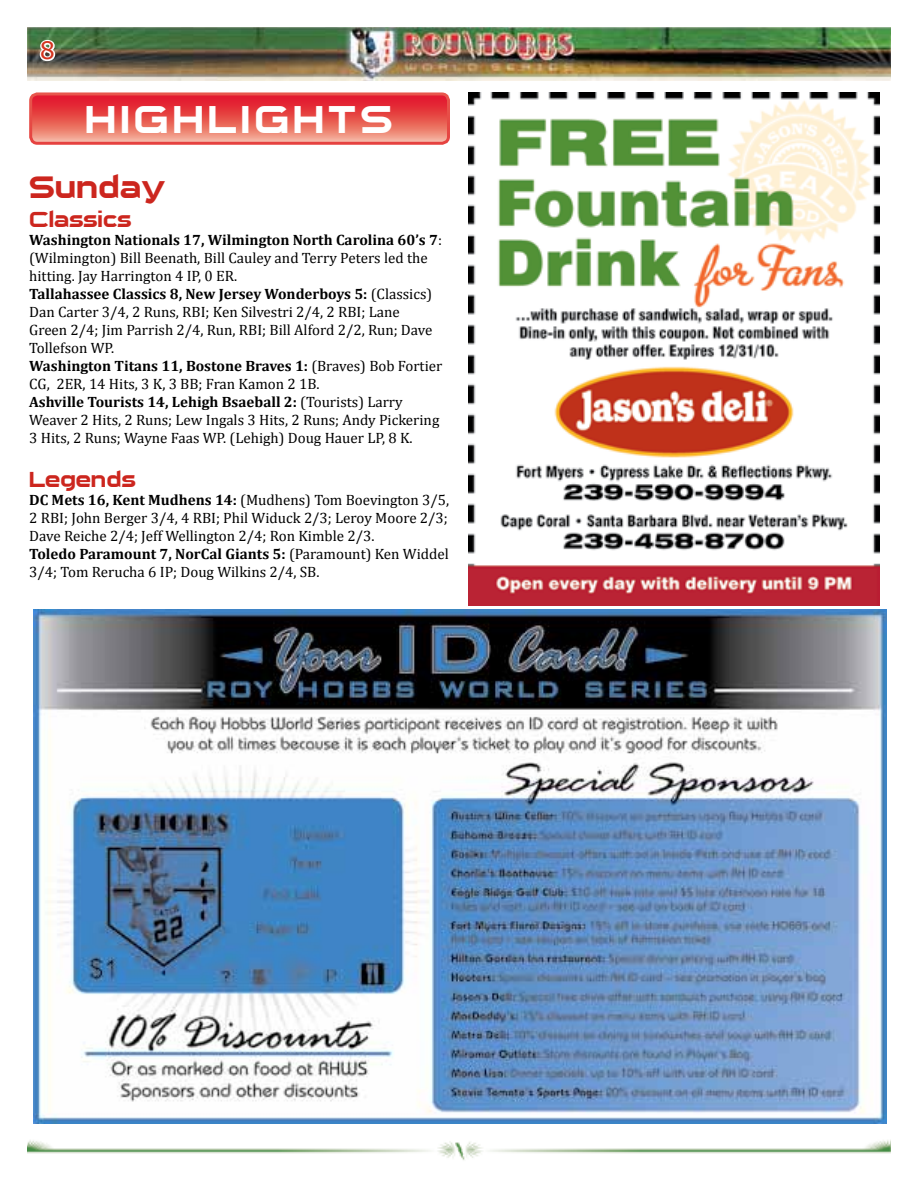
<style>
.page{position:relative;width:918px;height:1188px;background:#fff}
.page>*{position:absolute;margin:0;border:0;box-sizing:border-box;transform-origin:0 0}
.t1{font:37.5px "Sui Generis";letter-spacing:.11em;color:#fff}
.t2{font:30px "Sui Generis";color:#cc261e}
.t3{font:24px "Verdana Ref";color:#d4341f}
.t4{font:21px "Sui Generis";color:#cc261e}
.t5{font:15px/18px "Cambria";color:#000}
.s1{font-weight:700}
</style>
<div class="page">
<img style="left:27px;top:1140px;width:864px;height:20px">
<img style="left:27px;top:27px;width:864px;height:54px">
<svg style="left:37px;top:38px;width:20px;height:25px"></svg>
<img style="left:468px;top:92px;width:412px;height:513px">
<svg style="left:33px;top:96px;width:413px;height:45px;background:#e85854"></svg>
<div style="left:29px;top:92px;width:421px;height:53px;border:3px solid #fff;border-radius:7px"></div>
<img style="left:34px;top:610px;width:852px;height:514px">
<h3 class="t3" style="left:40px;top:35px;width:17px">8</h3>
<h1 class="t1" style="left:85px;top:100px;width:309px">HIGHLIGHTS</h1>
<h2 class="t2" style="left:29px;top:171px;width:138px">Sunday</h2>
<h3 class="t4" style="left:29px;top:209px;width:104px">Classics</h3>
<p class="t5" style="left:29px;top:231px;width:415px"><span class="s1">Washington Nationals 17, Wilmington North Carolina 60’s 7</span>: (Wilmington) Bill Beenath, Bill Cauley and Terry Peters led the hitting. Jay Harrington 4 IP, 0 ER.<br><span class="s1">Tallahassee Classics 8, New Jersey Wonderboys 5:</span> (Classics)<br>Dan Carter 3/4, 2 Runs, RBI; Ken Silvestri 2/4, 2 RBI; Lane<br>Green 2/4; Jim Parrish 2/4, Run, RBI; Bill Alford 2/2, Run; Dave Tollefson WP.<br><span class="s1">Washington Titans 11, Bostone Braves 1:</span> (Braves) Bob Fortier CG, 2ER, 14 Hits, 3 K, 3 BB; Fran Kamon 2 1B.<br><span class="s1">Ashville Tourists 14, Lehigh Bsaeball 2:</span> (Tourists) Larry Weaver 2 Hits, 2 Runs; Lew Ingals 3 Hits, 2 Runs; Andy Pickering 3 Hits, 2 Runs; Wayne Faas WP. (Lehigh) Doug Hauer LP, 8 K.</p>
<h3 class="t4" style="left:29px;top:468px;width:108px">Legends</h3>
<p class="t5" style="left:29px;top:490px;width:422px"><span class="s1">DC Mets 16, Kent Mudhens 14:</span> (Mudhens) Tom Boevington 3/5, 2 RBI; John Berger 3/4, 4 RBI; Phil Widuck 2/3; Leroy Moore 2/3; Dave Reiche 2/4; Jeff Wellington 2/4; Ron Kimble 2/3.<br><span class="s1">Toledo Paramount 7, NorCal Giants 5:</span> (Paramount) Ken Widdel 3/4; Tom Rerucha 6 IP; Doug Wilkins 2/4, SB.</p>
</div>
